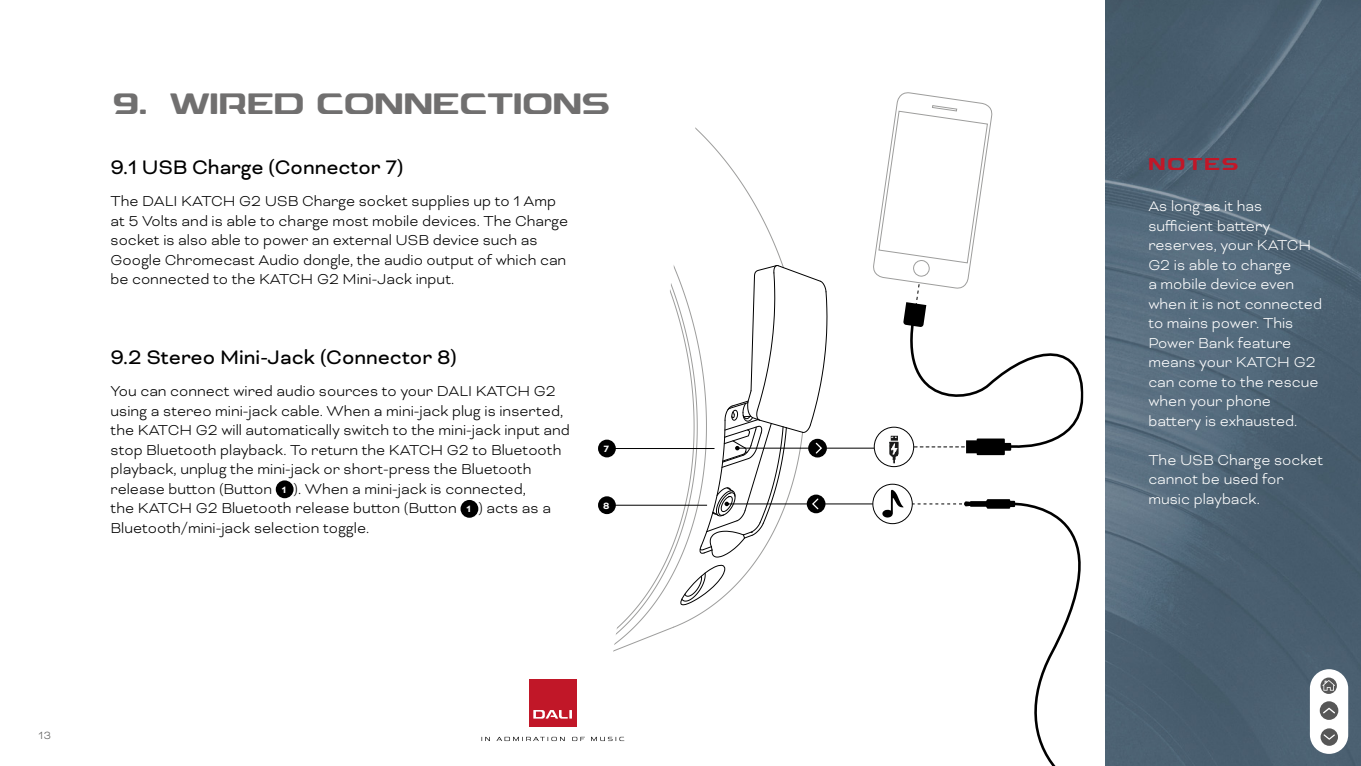
<style>
.page{position:relative;width:1361px;height:766px;background:#fff}
.page>*{position:absolute;margin:0;border:0;box-sizing:border-box;transform-origin:0 0}
.t1{font:700 36px "Dali Font 2";color:#706f6f}
.t2{font:22.5px "Bicyclette";color:#000}
.t3{font:700 21px "Dali Font 2";letter-spacing:.1em;color:#c11728}
.t4{font:300 16.5px/19.5px "Bicyclette";color:#000}
.t5{font:300 16.5px/19.5px "Bicyclette";color:#fff}
.t6{font:300 12px "Bicyclette";color:#575756}
.t7{font:700 10.5px "Bicyclette";color:#fff}
.s1{font-weight:700;font-size:10.5px;color:#fff}
</style>
<div class="page">
<img style="left:1106px;top:0;width:255px;height:765px">
<hr style="left:810px;top:447px;width:64px;height:1px;background:#000">
<svg style="left:872px;top:92px;width:211px;height:363px"></svg>
<div style="left:874px;top:427px;width:39px;height:39px;background:#fff;border-radius:50%"></div>
<img style="left:883px;top:435px;width:16px;height:29px">
<div style="left:874px;top:426px;width:40px;height:41px;border:1px solid #000;border-radius:50%"></div>
<hr style="left:809px;top:503px;width:101px;height:1px;background:#000">
<svg style="left:911px;top:499px;width:170px;height:266px"></svg>
<div style="left:873px;top:484px;width:39px;height:39px;background:#fff;border-radius:50%"></div>
<div style="left:872px;top:483px;width:40px;height:41px;border:1px solid #000;border-radius:50%"></div>
<svg style="left:882px;top:489px;width:21px;height:28px"></svg>
<svg style="left:598px;top:127px;width:230px;height:525px"></svg>
<hr style="left:607px;top:448px;width:107px;height:1px;background:#000">
<hr style="left:605px;top:504px;width:102px;height:1px;background:#000">
<div style="left:598px;top:439px;width:18px;height:18px;background:#000;border-radius:50%"></div>
<div style="left:598px;top:496px;width:18px;height:18px;background:#000;border-radius:50%"></div>
<div style="left:276px;top:480px;width:17px;height:18px;background:#000;border-radius:50%"></div>
<div style="left:460px;top:500px;width:18px;height:17px;background:#000;border-radius:50%"></div>
<svg style="left:481px;top:736px;width:9px;height:4px"></svg>
<svg style="left:591px;top:736px;width:33px;height:4px"></svg>
<svg style="left:497px;top:736px;width:67px;height:4px"></svg>
<svg style="left:572px;top:736px;width:13px;height:4px"></svg>
<div style="left:529px;top:678px;width:48px;height:48px;background:#c11728"></div>
<svg style="left:533px;top:710px;width:39px;height:8px"></svg>
<div style="left:1310px;top:669px;width:38px;height:84px;background:#fff;border-radius:19px"></div>
<svg style="left:1320px;top:677px;width:17px;height:16px"></svg>
<svg style="left:1320px;top:728px;width:18px;height:17px"></svg>
<svg style="left:1319px;top:701px;width:19px;height:18px"></svg>
<h1 class="t1" style="left:113px;top:85px;width:498px">9. WIRED CONNECTIONS</h1>
<h2 class="t2" style="left:111px;top:154px;width:294px">9.1 USB Charge (Connector 7)</h2>
<p class="t4" style="left:111px;top:191px;width:459px">The DALI KATCH G2 USB Charge socket supplies up to 1 Amp at 5 Volts and is able to charge most mobile devices. The Charge socket is also able to power an external USB device such as Google Chromecast Audio dongle, the audio output of which can be connected to the KATCH G2 Mini-Jack input.</p>
<h2 class="t2" style="left:111px;top:344px;width:348px">9.2 Stereo Mini-Jack (Connector 8)</h2>
<p class="t4" style="left:111px;top:381px;width:461px">You can connect wired audio sources to your DALI KATCH G2 using a stereo mini-jack cable. When a mini-jack plug is inserted, the KATCH G2 will automatically switch to the mini-jack input and stop Bluetooth playback. To return the KATCH G2 to Bluetooth playback, unplug the mini-jack or short-press the Bluetooth release button (Button <span class="s1">1</span> ). When a mini-jack is connected,<br>the KATCH G2 Bluetooth release button (Button <span class="s1">1</span> ) acts as a Bluetooth/mini-jack selection toggle.</p>
<p class="t7" style="left:604px;top:442px;width:7px">7</p>
<p class="t7" style="left:603px;top:499px;width:8px">8</p>
<p class="t6" style="left:39px;top:728px;width:14px">13</p>
<p class="t3" style="left:1148px;top:153px;width:91px">NOTES</p>
<p class="t5" style="left:1148px;top:196px;width:175px">As long as it has sufficient battery reserves, your KATCH<br>G2 is able to charge<br>a mobile device even when it is not connected to mains power. This<br>Power Bank feature means your KATCH G2 can come to the rescue when your phone battery is exhausted.</p>
<p class="t5" style="left:1148px;top:450px;width:176px">The USB Charge socket cannot be used for music playback.</p>
</div>
